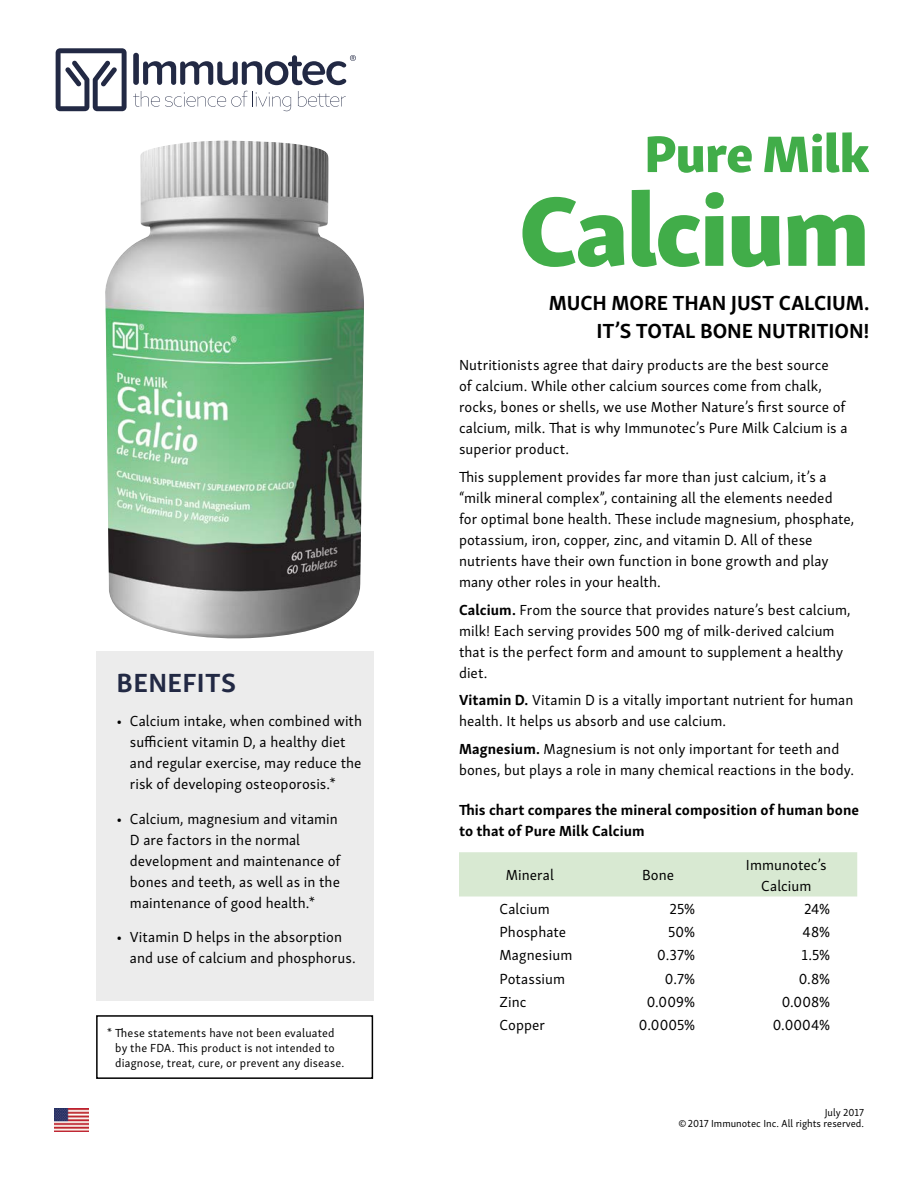
<style>
.page{position:relative;width:918px;height:1188px;background:#fff}
.page>*{position:absolute;margin:0;border:0;box-sizing:border-box;transform-origin:0 0}
.product-name-title{font:101.25px "Skolar Sans Eb";letter-spacing:-.02em;color:#41ad49}
.product-name-title-2{font:52.8px "Skolar Sans Eb";letter-spacing:-.01em;color:#41ad49}
.title_reg_text{font:700 27px "Skolar Sans";letter-spacing:.015em;color:#222944}
.text_after_product_n{font:700 21px "Skolar Sans";letter-spacing:-.005em;color:#000}
.reg_text{font:15px/21px "Skolar Sans";letter-spacing:.005em;color:#000}
.bold_reg_text{font:700 15px/21px "Skolar Sans";letter-spacing:.005em;color:#000}
.fda{font:12px/15px "Skolar Sans";letter-spacing:.015em;color:#000}
.t1{font:10.5px/10.5px "Skolar Sans";color:#000;text-align:right}
.s1{font-weight:700}
</style>
<div class="page">
<img style="left:54px;top:1108px;width:35px;height:24px">
<svg style="left:56px;top:48px;width:71px;height:63px"></svg>
<div style="left:133px;top:53px;width:6px;height:32px;background:#222944;border-radius:3px"></div>
<svg style="left:133px;top:91px;width:158px;height:20px"></svg>
<svg style="left:298px;top:91px;width:48px;height:16px"></svg>
<svg style="left:143px;top:55px;width:213px;height:30px"></svg>
<img style="left:105px;top:141px;width:259px;height:498px">
<div style="left:96px;top:651px;width:277px;height:350px;background:#ececec"></div>
<div style="left:459px;top:852px;width:398px;height:45px;background:#d8e9d2"></div>
<div style="left:96px;top:1015px;width:277px;height:64px;border:2px solid #000"></div>
<p class="title_reg_text" style="left:117px;top:661px;width:121px">BENEFITS</p>
<p class="reg_text" style="left:130px;top:709px;width:234px;text-indent:-14px">• Calcium intake, when combined with sufficient vitamin D, a healthy diet and regular exercise, may reduce the risk of developing osteoporosis.*</p>
<p class="reg_text" style="left:130px;top:807px;width:212px;text-indent:-14px">• Calcium, magnesium and vitamin<br>D are factors in the normal development and maintenance of bones and teeth, as well as in the maintenance of good health.*</p>
<p class="reg_text" style="left:130px;top:925px;width:227px;text-indent:-14px">• Vitamin D helps in the absorption and use of calcium and phosphorus.</p>
<p class="fda" style="left:115px;top:1024px;width:231px;text-indent:-8px">* These statements have not been evaluated by the FDA. This product is not intended to diagnose, treat, cure, or prevent any disease.</p>
<p class="product-name-title-2" style="left:644px;top:109px;width:227px">Pure Milk</p>
<p class="product-name-title" style="left:519px;top:145px;width:352px">Calcium</p>
<p class="text_after_product_n" style="left:549px;top:286px;width:322px">MUCH MORE THAN JUST CALCIUM.</p>
<p class="text_after_product_n" style="left:597px;top:313px;width:275px">IT’S TOTAL BONE NUTRITION!</p>
<p class="reg_text" style="left:459px;top:353px;width:390px">Nutritionists agree that dairy products are the best source<br>of calcium. While other calcium sources come from chalk, rocks, bones or shells, we use Mother Nature’s first source of calcium, milk. That is why Immunotec’s Pure Milk Calcium is a superior product.</p>
<p class="reg_text" style="left:459px;top:465px;width:397px">This supplement provides far more than just calcium, it’s a “milk mineral complex”, containing all the elements needed for optimal bone health. These include magnesium, phosphate, potassium, iron, copper, zinc, and vitamin D. All of these nutrients have their own function in bone growth and play many other roles in your health.</p>
<p class="reg_text" style="left:459px;top:598px;width:393px"><span class="s1">Calcium.</span> From the source that provides nature’s best calcium, milk! Each serving provides 500 mg of milk-derived calcium that is the perfect form and amount to supplement a healthy diet.</p>
<p class="reg_text" style="left:459px;top:689px;width:396px"><span class="s1">Vitamin D.</span> Vitamin D is a vitally important nutrient for human health. It helps us absorb and use calcium.</p>
<p class="reg_text" style="left:459px;top:737px;width:397px"><span class="s1">Magnesium.</span> Magnesium is not only important for teeth and bones, but plays a role in many chemical reactions in the body.</p>
<p class="bold_reg_text" style="left:459px;top:798px;width:402px">This chart compares the mineral composition of human bone to that of Pure Milk Calcium</p>
<p class="reg_text" style="left:506px;top:863px;width:50px">Mineral</p>
<p class="reg_text" style="left:642px;top:863px;width:34px">Bone</p>
<p class="reg_text" style="left:746px;top:853px;width:82px;text-align:center">Immunotec’s<br>Calcium</p>
<p class="reg_text" style="left:500px;top:897px;width:52px">Calcium</p>
<p class="reg_text" style="left:669px;top:897px;width:27px">25%</p>
<p class="reg_text" style="left:804px;top:897px;width:28px">24%</p>
<p class="reg_text" style="left:500px;top:920px;width:68px">Phosphate</p>
<p class="reg_text" style="left:668px;top:920px;width:29px">50%</p>
<p class="reg_text" style="left:803px;top:920px;width:29px">48%</p>
<p class="reg_text" style="left:500px;top:943px;width:74px">Magnesium</p>
<p class="reg_text" style="left:657px;top:943px;width:39px">0.37%</p>
<p class="reg_text" style="left:802px;top:943px;width:30px">1.5%</p>
<p class="reg_text" style="left:500px;top:967px;width:67px">Potassium</p>
<p class="reg_text" style="left:665px;top:967px;width:32px">0.7%</p>
<p class="reg_text" style="left:799px;top:967px;width:33px">0.8%</p>
<p class="reg_text" style="left:500px;top:990px;width:29px">Zinc</p>
<p class="reg_text" style="left:647px;top:990px;width:50px">0.009%</p>
<p class="reg_text" style="left:782px;top:990px;width:50px">0.008%</p>
<p class="reg_text" style="left:500px;top:1013px;width:47px">Copper</p>
<p class="reg_text" style="left:639px;top:1013px;width:58px">0.0005%</p>
<p class="reg_text" style="left:773px;top:1013px;width:59px">0.0004%</p>
<p class="t1" style="left:678px;top:1107px;width:187px">July 2017<br>©2017 Immunotec Inc. All rights reserved.</p>
</div>
